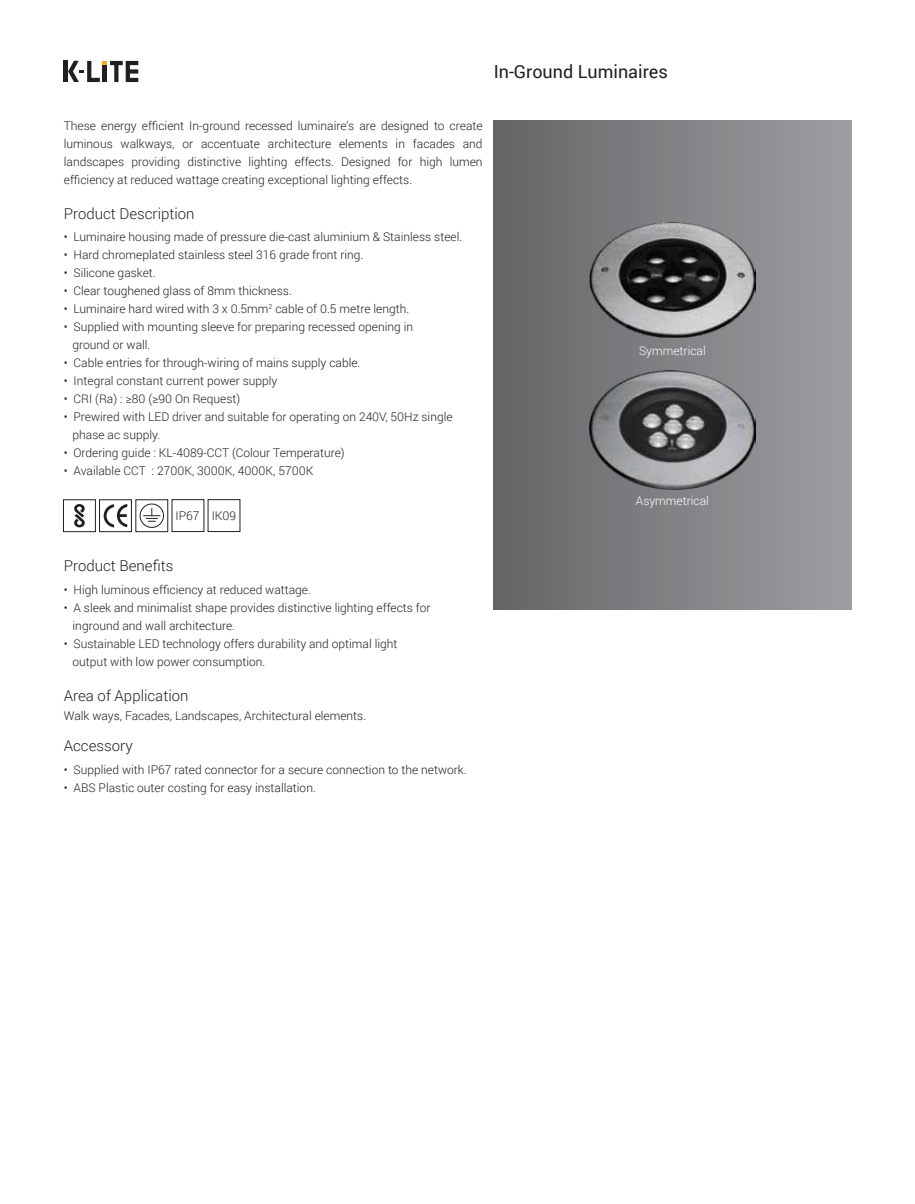
<style>
.page{position:relative;width:915px;height:1204px;background:#fff}
.page>*{position:absolute;margin:0;border:0;box-sizing:border-box;transform-origin:0 0}
.t1{font:18px "Roboto";color:#231f20}
.t2{font:300 15px "Roboto";color:#231f20}
.t3{font:300 12px/18px "Roboto";color:#231f20}
.t4{font:300 12px "Roboto";color:#fff}
</style>
<div class="page">
<div style="left:493px;top:121px;width:357px;height:489px;background:linear-gradient(to right,#636466,#9c9ea1)"></div>
<hr style="left:64px;top:61px;width:4px;height:21px;background:#231f20">
<svg style="left:68px;top:61px;width:70px;height:21px"></svg>
<img style="left:589px;top:370px;width:166px;height:119px">
<img style="left:589px;top:222px;width:166px;height:115px">
<svg style="left:143px;top:508px;width:17px;height:14px"></svg>
<div style="left:140px;top:504px;width:24px;height:23px;border:1px solid #231f20;border-radius:50%"></div>
<div style="left:136px;top:499px;width:32px;height:33px;border:1px solid #231f20"></div>
<svg style="left:104px;top:504px;width:23px;height:23px"></svg>
<div style="left:99px;top:499px;width:32px;height:33px;border:1px solid #231f20"></div>
<div style="left:63px;top:499px;width:32px;height:33px;border:1px solid #231f20"></div>
<svg style="left:74px;top:504px;width:11px;height:23px"></svg>
<h1 class="t1" style="left:493px;top:59px;width:176px">In-Ground Luminaires</h1>
<p class="t3" style="left:64px;top:116px;width:420px;text-align:justify">These energy efficient In-ground recessed luminaire’s are designed to create luminous walkways, or accentuate architecture elements in facades and landscapes providing distinctive lighting effects. Designed for high lumen efficiency at reduced wattage creating exceptional lighting effects.</p>
<p class="t2" style="left:64px;top:203px;width:132px">Product Description</p>
<p class="t3" style="left:64px;top:227px;width:400px">• Luminaire housing made of pressure die-cast aluminium &amp; Stainless steel.</p>
<p class="t3" style="left:64px;top:245px;width:301px">• Hard chromeplated stainless steel 316 grade front ring.</p>
<p class="t3" style="left:64px;top:263px;width:93px">• Silicone gasket.</p>
<p class="t3" style="left:64px;top:281px;width:229px">• Clear toughened glass of 8mm thickness.</p>
<p class="t3" style="left:64px;top:299px;width:347px">• Luminaire hard wired with 3 x 0.5mm<sup>2</sup> cable of 0.5 metre length.</p>
<p class="t3" style="left:73px;top:317px;width:342px;text-indent:-9px">• Supplied with mounting sleeve for preparing recessed opening in ground or wall.</p>
<p class="t3" style="left:64px;top:353px;width:298px">• Cable entries for through-wiring of mains supply cable.</p>
<p class="t3" style="left:64px;top:371px;width:215px">• Integral constant current power supply</p>
<p class="t3" style="left:64px;top:389px;width:178px">• CRI (Ra) : ≥80 (≥90 On Request)</p>
<p class="t3" style="left:73px;top:407px;width:381px;text-indent:-9px">• Prewired with LED driver and suitable for operating on 240V, 50Hz single phase ac supply.</p>
<p class="t3" style="left:64px;top:443px;width:282px">• Ordering guide : KL-4089-CCT (Colour Temperature)</p>
<p class="t3" style="left:64px;top:461px;width:251px">• Available CCT : 2700K, 3000K, 4000K, 5700K</p>
<p class="t3" style="left:175px;top:506px;width:62px">IP67 IK09</p>
<p class="t2" style="left:64px;top:555px;width:111px">Product Benefits</p>
<p class="t3" style="left:64px;top:580px;width:248px">• High luminous efficiency at reduced wattage.</p>
<p class="t3" style="left:73px;top:598px;width:359px;text-indent:-9px">• A sleek and minimalist shape provides distinctive lighting effects for inground and wall architecture.</p>
<p class="t3" style="left:73px;top:634px;width:326px;text-indent:-9px">• Sustainable LED technology offers durability and optimal light output with low power consumption.</p>
<p class="t2" style="left:64px;top:685px;width:126px">Area of Application</p>
<p class="t3" style="left:64px;top:706px;width:304px">Walk ways, Facades, Landscapes, Architectural elements.</p>
<p class="t2" style="left:64px;top:735px;width:70px">Accessory</p>
<p class="t3" style="left:64px;top:760px;width:404px">• Supplied with IP67 rated connector for a secure connection to the network.</p>
<p class="t3" style="left:64px;top:778px;width:253px">• ABS Plastic outer costing for easy installation.</p>
<p class="t4" style="left:638px;top:342px;width:68px">Symmetrical</p>
<p class="t4" style="left:635px;top:492px;width:75px">Asymmetrical</p>
</div>
